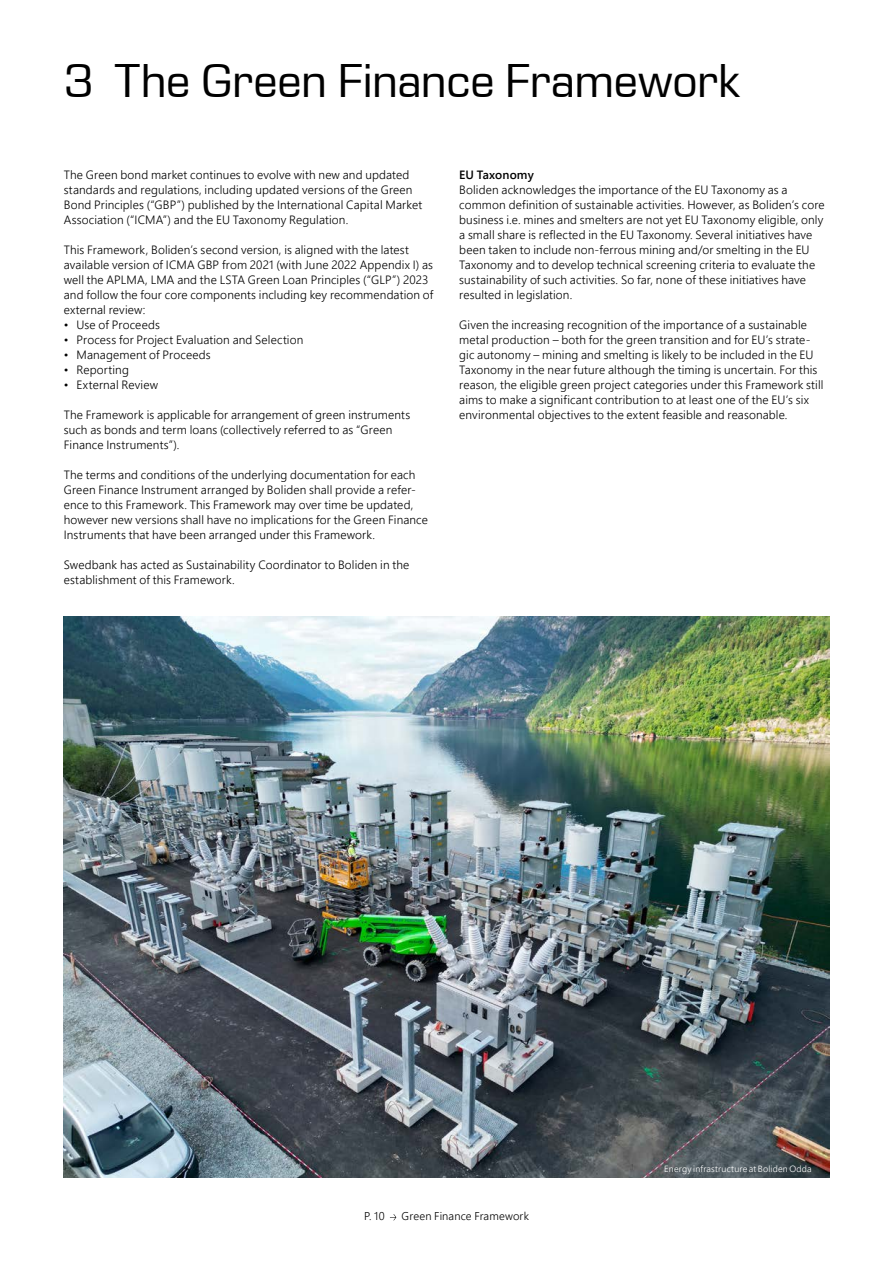
<style>
.page{position:relative;width:893px;height:1263px;background:#fff}
.page>*{position:absolute;margin:0;border:0;box-sizing:border-box;transform-origin:0 0}
.H1_Rubrik_B24{font:48px "Eurostile Next LT Pro";letter-spacing:-.01em;color:#000}
.B1_Brödtext_B24{font:300 12px/15px "Segoe Pro";letter-spacing:.01em;color:#000}
.Mellis_1{font:600 12px "Segoe Pro";letter-spacing:.005em;color:#000}
.t1{font:300 11.25px "Segoe Pro";letter-spacing:.015em;color:#000}
.H7_Faktaruta_Rubrik___Bildtext_B24_NEG{font:300 9px "Segoe Pro";letter-spacing:.02em;color:#fff}
</style>
<div class="page">
<svg style="left:390px;top:1214px;width:6px;height:6px"></svg>
<img style="left:64px;top:617px;width:765px;height:561px">
<h1 class="H1_Rubrik_B24" style="left:64px;top:55px;width:678px">3 The Green Finance Framework</h1>
<p class="B1_Brödtext_B24" style="left:64px;top:167px;width:360px">The Green bond market continues to evolve with new and updated standards and regulations, including updated versions of the Green Bond Principles (“GBP”) published by the International Capital Market Association (“ICMA”) and the EU Taxonomy Regulation.</p>
<p class="B1_Brödtext_B24" style="left:64px;top:242px;width:371px">This Framework, Boliden’s second version, is aligned with the latest available version of ICMA GBP from 2021 (with June 2022 Appendix I) as well the APLMA, LMA and the LSTA Green Loan Principles (“GLP”) 2023 and follow the four core components including key recommendation of external review:</p>
<p class="B1_Brödtext_B24" style="left:64px;top:317px;width:98px">• Use of Proceeds</p>
<p class="B1_Brödtext_B24" style="left:64px;top:332px;width:241px">• Process for Project Evaluation and Selection</p>
<p class="B1_Brödtext_B24" style="left:64px;top:347px;width:148px">• Management of Proceeds</p>
<p class="B1_Brödtext_B24" style="left:64px;top:362px;width:67px">• Reporting</p>
<p class="B1_Brödtext_B24" style="left:64px;top:377px;width:96px">• External Review</p>
<p class="B1_Brödtext_B24" style="left:64px;top:407px;width:348px">The Framework is applicable for arrangement of green instruments such as bonds and term loans (collectively referred to as “Green<br>Finance Instruments”).</p>
<p class="B1_Brödtext_B24" style="left:64px;top:467px;width:366px">The terms and conditions of the underlying documentation for each Green Finance Instrument arranged by Boliden shall provide a refer&shy;ence to this Framework. This Framework may over time be updated, however new versions shall have no implications for the Green Finance Instruments that have been arranged under this Framework.</p>
<p class="B1_Brödtext_B24" style="left:64px;top:557px;width:347px">Swedbank has acted as Sustainability Coordinator to Boliden in the establishment of this Framework.</p>
<p class="Mellis_1" style="left:459px;top:167px;width:76px">EU Taxonomy</p>
<p class="B1_Brödtext_B24" style="left:459px;top:182px;width:367px">Boliden acknowledges the importance of the EU Taxonomy as a common definition of sustainable activities. However, as Boliden’s core business i.e. mines and smelters are not yet EU Taxonomy eligible, only a small share is reflected in the EU Taxonomy. Several initiatives have been taken to include non-ferrous mining and/or smelting in the EU Taxonomy and to develop technical screening criteria to evaluate the sustainability of such activities. So far, none of these initiatives have resulted in legislation.</p>
<p class="B1_Brödtext_B24" style="left:459px;top:317px;width:366px">Given the increasing recognition of the importance of a sustainable metal production – both for the green transition and for EU’s strate&shy;gic autonomy – mining and smelting is likely to be included in the EU Taxonomy in the near future although the timing is uncertain. For this reason, the eligible green project categories under this Framework still aims to make a significant contribution to at least one of the EU’s six environmental objectives to the extent feasible and reasonable.</p>
<h6 class="H7_Faktaruta_Rubrik___Bildtext_B24_NEG" style="left:664px;top:1162px;width:149px">Energy infrastructure at Boliden Odda</h6>
<p class="t1" style="left:364px;top:1209px;width:22px">P. 10</p>
<p class="t1" style="left:402px;top:1209px;width:129px">Green Finance Framework</p>
</div>
